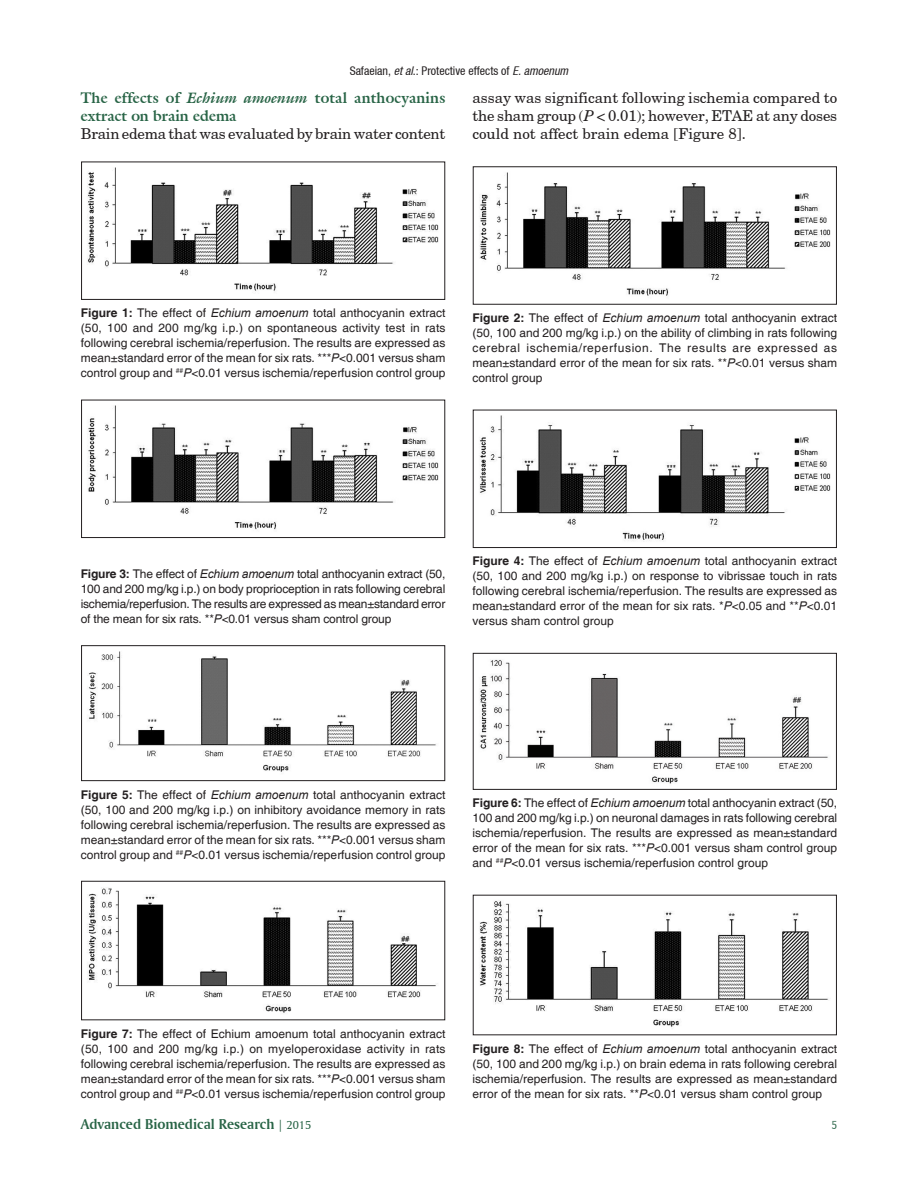
<style>
.page{position:relative;width:918px;height:1188px;background:#fff}
.page>*{position:absolute;margin:0;border:0;box-sizing:border-box;transform-origin:0 0}
.TX{font:15px/18px "New Century Schoolbook";letter-spacing:-.015em;color:#231f20;text-align:justify}
.t1{font:700 15px/18px "Galliard IT Cby BT";letter-spacing:.015em;color:#286446}
.t2{font:15px "Amerigo BT Bold A";color:#286446}
.FGC{font:12px/15px "Helvetica";color:#231f20;text-align:justify}
.t3{font:12px "Heavenetica Cond 5 SH";color:#231f20}
.t4{font:12px "Bell Centennial BT Address";color:#286446}
.s1{font-family:"Heavenetica Cond 5 Obl SH"}
.s2{font-style:italic}
.s3{font-family:"New Century Schlbk";font-style:italic}
.s4{font-weight:700}
.s5{font-family:"Amerigo BT Roman A";font-size:12px}
</style>
<div class="page">
<img style="left:87px;top:167px;width:352px;height:125px">
<div style="left:81px;top:162px;width:364px;height:138px;border:1px solid #231f20"></div>
<img style="left:88px;top:405px;width:351px;height:125px">
<div style="left:81px;top:400px;width:364px;height:138px;border:1px solid #231f20"></div>
<img style="left:89px;top:651px;width:347px;height:121px">
<div style="left:81px;top:645px;width:364px;height:136px;border:1px solid #231f20"></div>
<img style="left:88px;top:887px;width:350px;height:126px">
<div style="left:81px;top:881px;width:364px;height:139px;border:1px solid #231f20"></div>
<img style="left:479px;top:172px;width:352px;height:124px">
<img style="left:479px;top:415px;width:352px;height:127px">
<div style="left:473px;top:410px;width:364px;height:138px;border:1px solid #231f20"></div>
<img style="left:480px;top:659px;width:348px;height:125px">
<div style="left:473px;top:653px;width:364px;height:137px;border:1px solid #231f20"></div>
<img style="left:479px;top:900px;width:350px;height:127px">
<p class="t3" style="left:350px;top:63px;width:220px">Safaeian, <span class="s1">et al</span>.: Protective effects of <span class="s1">E. amoenum</span></p>
<h2 class="t1" style="left:81px;top:89px;width:366px">The effects of <span class="s2">Echium amoenum</span> total anthocyanins extract on brain edema</h2>
<p class="TX" style="left:81px;top:125px;width:366px">Brain edema that was evaluated by brain water content</p>
<p class="TX" style="left:472px;top:88px;width:366px">assay was significant following ischemia compared to the sham group (<span class="s3">P</span> &lt; 0.01); however, ETAE at any doses could not affect brain edema [Figure 8].</p>
<p class="FGC" style="left:81px;top:306px;width:366px"><span class="s4">Figure 1:</span> The effect of <span class="s2">Echium amoenum</span> total anthocyanin extract (50, 100 and 200 mg/kg i.p.) on spontaneous activity test in rats following cerebral ischemia/reperfusion. The results are expressed as mean±standard error of the mean for six rats. ***<span class="s2">P</span>&lt;0.001 versus sham control group and <sup>##</sup><span class="s2">P</span>&lt;0.01 versus ischemia/reperfusion control group</p>
<p class="FGC" style="left:472px;top:311px;width:366px"><span class="s4">Figure 2:</span> The effect of <span class="s2">Echium amoenum</span> total anthocyanin extract (50, 100 and 200 mg/kg i.p.) on the ability of climbing in rats following cerebral ischemia/reperfusion. The results are expressed as mean±standard error of the mean for six rats. **<span class="s2">P</span>&lt;0.01 versus sham control group</p>
<p class="FGC" style="left:81px;top:567px;width:366px"><span class="s4">Figure 3:</span> The effect of <span class="s2">Echium amoenum</span> total anthocyanin extract (50, 100 and 200 mg/kg i.p.) on body proprioception in rats following cerebral ischemia/reperfusion. The results are expressed as mean±standard error of the mean for six rats. **<span class="s2">P</span>&lt;0.01 versus sham control group</p>
<p class="FGC" style="left:472px;top:554px;width:366px"><span class="s4">Figure 4:</span> The effect of <span class="s2">Echium amoenum</span> total anthocyanin extract (50, 100 and 200 mg/kg i.p.) on response to vibrissae touch in rats following cerebral ischemia/reperfusion. The results are expressed as mean±standard error of the mean for six rats. *<span class="s2">P</span>&lt;0.05 and **<span class="s2">P</span>&lt;0.01 versus sham control group</p>
<p class="FGC" style="left:81px;top:787px;width:366px"><span class="s4">Figure 5:</span> The effect of <span class="s2">Echium amoenum</span> total anthocyanin extract (50, 100 and 200 mg/kg i.p.) on inhibitory avoidance memory in rats following cerebral ischemia/reperfusion. The results are expressed as mean±standard error of the mean for six rats. ***<span class="s2">P</span>&lt;0.001 versus sham control group and <sup>##</sup><span class="s2">P</span>&lt;0.01 versus ischemia/reperfusion control group</p>
<p class="FGC" style="left:472px;top:796px;width:366px"><span class="s4">Figure 6:</span> The effect of <span class="s2">Echium amoenum</span> total anthocyanin extract (50, 100 and 200 mg/kg i.p.) on neuronal damages in rats following cerebral ischemia/reperfusion. The results are expressed as mean±standard error of the mean for six rats. ***<span class="s2">P</span>&lt;0.001 versus sham control group and <sup>##</sup><span class="s2">P</span>&lt;0.01 versus ischemia/reperfusion control group</p>
<p class="FGC" style="left:81px;top:1026px;width:366px"><span class="s4">Figure 7:</span> The effect of Echium amoenum total anthocyanin extract (50, 100 and 200 mg/kg i.p.) on myeloperoxidase activity in rats following cerebral ischemia/reperfusion. The results are expressed as mean±standard error of the mean for six rats. ***<span class="s2">P</span>&lt;0.001 versus sham control group and <sup>##</sup><span class="s2">P</span>&lt;0.01 versus ischemia/reperfusion control group</p>
<p class="FGC" style="left:472px;top:1041px;width:366px"><span class="s4">Figure 8:</span> The effect of <span class="s2">Echium amoenum</span> total anthocyanin extract (50, 100 and 200 mg/kg i.p.) on brain edema in rats following cerebral ischemia/reperfusion. The results are expressed as mean±standard error of the mean for six rats. **<span class="s2">P</span>&lt;0.01 versus sham control group</p>
<p class="t2" style="left:81px;top:1115px;width:232px">Advanced Biomedical Research <span class="s5">| 2015</span></p>
<p class="t4" style="left:832px;top:1118px;width:7px">5</p>
</div>
